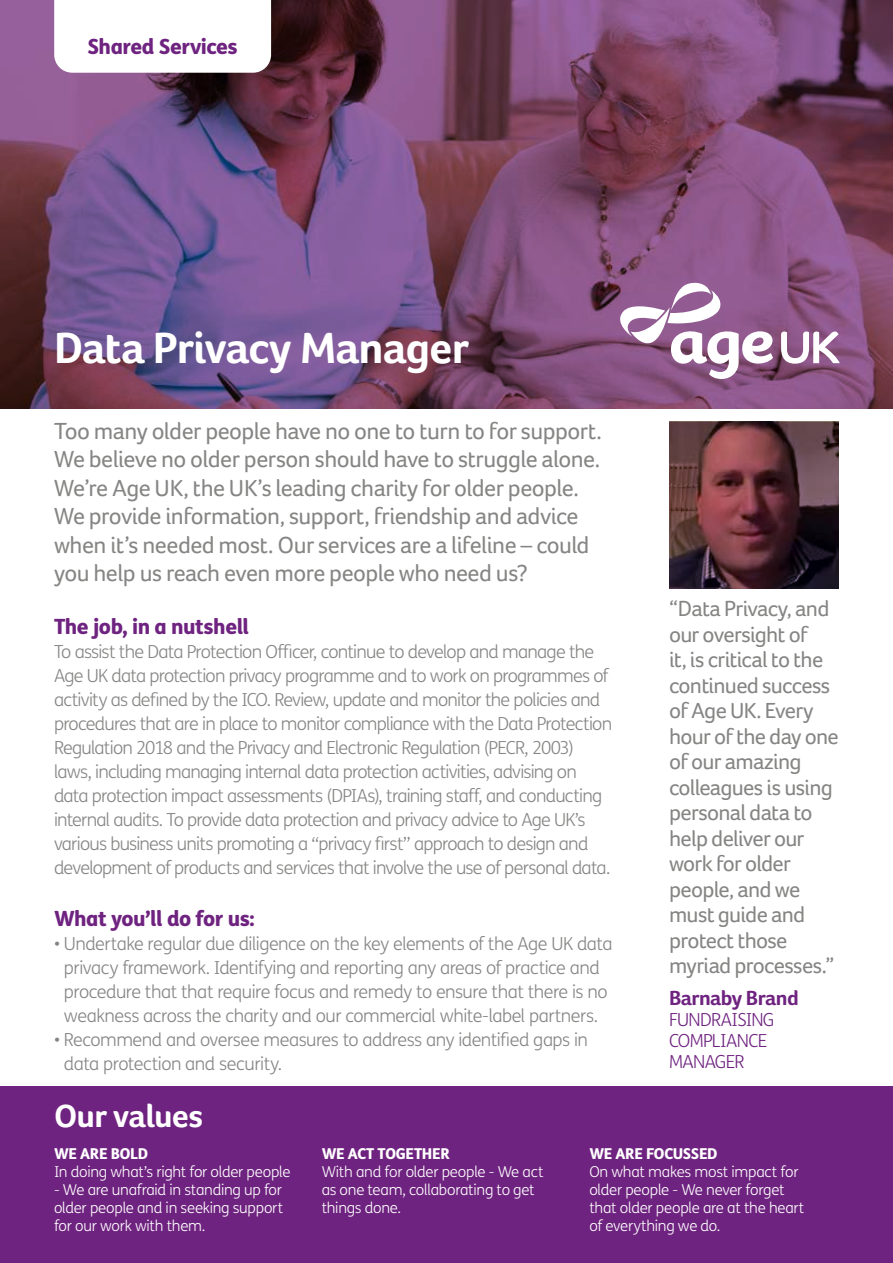
<style>
.page{position:relative;width:893px;height:1263px;background:#fff}
.page>*{position:absolute;margin:0;border:0;box-sizing:border-box;transform-origin:0 0}
.t1{font:700 45px "Foco Age UK";letter-spacing:-.015em;color:#fff}
.t2{font:700 33px "Foco Age UK";letter-spacing:-.02em;color:#fff}
.t3{font:24px/28.5px "Foco Age UK";letter-spacing:-.025em;color:#858584}
.t4{font:22.5px/25.5px "Foco Age UK";letter-spacing:-.035em;color:#858584}
.t5{font:800 21px "FS Me";letter-spacing:-.025em;color:#6f2380}
.t6{font:700 21px "Foco Age UK";letter-spacing:-.02em;color:#6f2380}
.t7{font:300 18px/24px "FS Me";letter-spacing:-.04em;color:#858584}
.t8{font:300 18px/21px "FS Me";letter-spacing:-.035em;color:#6f2380}
.t9{font:300 15px/18px "FS Me";letter-spacing:-.015em;color:#fff}
.t10{font:800 15px "FS Me";letter-spacing:-.025em;color:#fff}
</style>
<div class="page">
<svg style="left:0;top:0;width:893px;height:409px;background:#764a73"></svg>
<div style="left:0;top:1086px;width:893px;height:177px;background:#6f2380"></div>
<svg style="left:597px;top:260px;width:264px;height:142px;background:#996b95"></svg>
<svg style="left:54px;top:0;width:217px;height:73px"></svg>
<svg style="left:669px;top:422px;width:170px;height:167px;background:#573239"></svg>
<p class="t5" style="left:87px;top:30px;width:152px">Shared Services</p>
<h1 class="t1" style="left:54px;top:321px;width:416px">Data Privacy Manager</h1>
<p class="t3" style="left:54px;top:416px;width:549px">Too many older people have no one to turn to for support.<br>We believe no older person should have to struggle alone.<br>We’re Age UK, the UK’s leading charity for older people.<br>We provide information, support, friendship and advice when it’s needed most. Our services are a lifeline – could you help us reach even more people who need us?</p>
<p class="t5" style="left:54px;top:610px;width:197px">The job, in a nutshell</p>
<p class="t7" style="left:54px;top:640px;width:560px">To assist the Data Protection Officer, continue to develop and manage the Age UK data protection privacy programme and to work on programmes of activity as defined by the ICO. Review, update and monitor the policies and procedures that are in place to monitor compliance with the Data Protection Regulation 2018 and the Privacy and Electronic Regulation (PECR, 2003) laws, including managing internal data protection activities, advising on data protection impact assessments (DPIAs), training staff, and conducting internal audits. To provide data protection and privacy advice to Age UK’s various business units promoting a “privacy first” approach to design and development of products and services that involve the use of personal data.</p>
<p class="t5" style="left:54px;top:901px;width:202px">What you’ll do for us:</p>
<p class="t7" style="left:54px;top:931px;width:560px;text-align:center">• Undertake regular due diligence on the key elements of the Age UK data privacy framework. Identifying and reporting any areas of practice and procedure that that require focus and remedy to ensure that there is no weakness across the charity and our commercial white-label partners.</p>
<p class="t7" style="left:64px;top:1027px;width:526px;text-indent:-10px">• Recommend and oversee measures to address any identified gaps in data protection and security.</p>
<p class="t4" style="left:669px;top:596px;width:171px">“Data Privacy, and our oversight of<br>it, is critical to the continued success of Age UK. Every hour of the day one of our amazing colleagues is using personal data to help deliver our work for older people, and we must guide and protect those myriad processes.”</p>
<p class="t6" style="left:669px;top:985px;width:131px">Barnaby Brand</p>
<p class="t8" style="left:669px;top:1008px;width:107px">FUNDRAISING<br>COMPLIANCE<br>MANAGER</p>
<h2 class="t2" style="left:54px;top:1096px;width:150px">Our values</h2>
<p class="t10" style="left:54px;top:1142px;width:95px">WE ARE BOLD</p>
<p class="t9" style="left:54px;top:1162px;width:238px">In doing what’s right for older people</p>
<p class="t9" style="left:54px;top:1180px;width:231px;text-align:justify">- We are unafraid in standing up for older people and in seeking support for our work with them.</p>
<p class="t10" style="left:322px;top:1142px;width:130px">WE ACT TOGETHER</p>
<p class="t9" style="left:322px;top:1162px;width:223px">With and for older people - We act as one team, collaborating to get things done.</p>
<p class="t10" style="left:589px;top:1142px;width:130px">WE ARE FOCUSSED</p>
<p class="t9" style="left:589px;top:1162px;width:217px">On what makes most impact for older people - We never forget that older people are at the heart of everything we do.</p>
</div>
